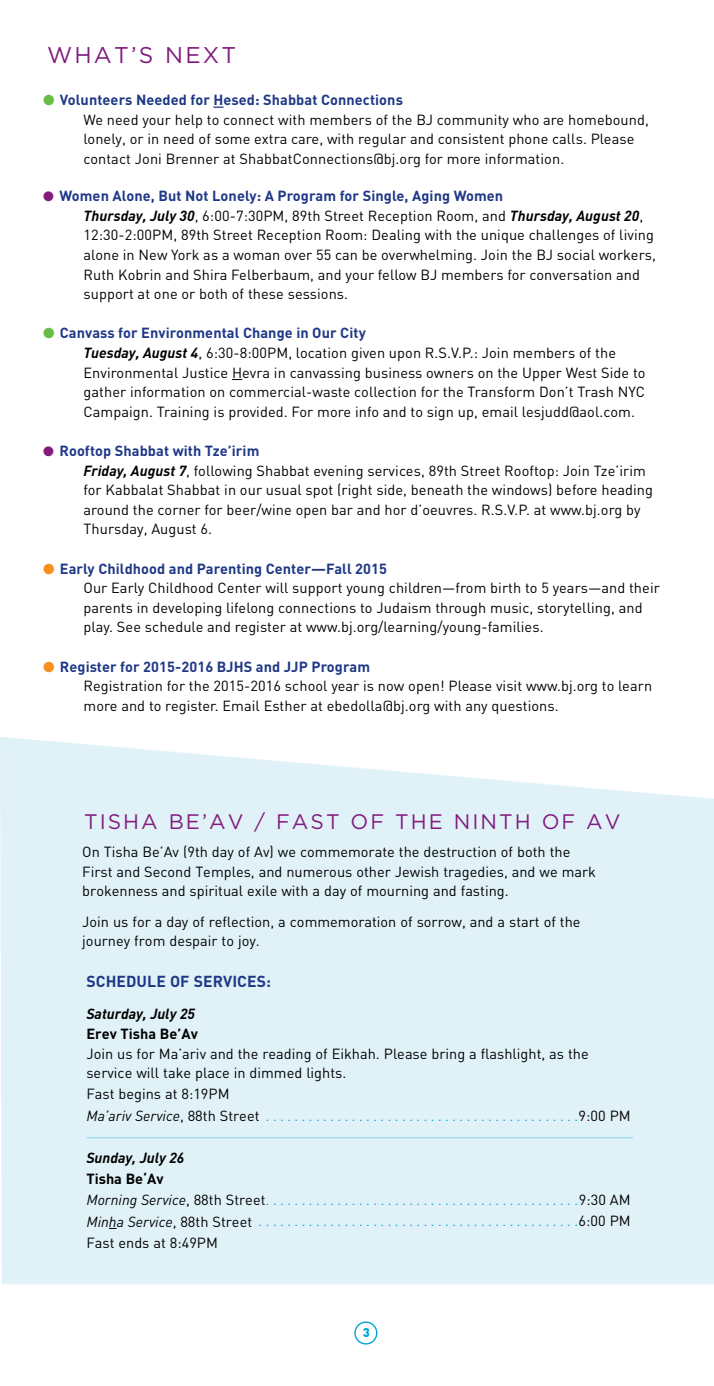
<style>
.page{position:relative;width:714px;height:1386px;background:#fff}
.page>*{position:absolute;margin:0;border:0;box-sizing:border-box;transform-origin:0 0}
.t1{font:22.75px "Gotham";letter-spacing:.095em;color:#811c7e}
.t2{font:21px "Gotham";letter-spacing:.095em;color:#811c7e}
.t3{font:700 15.75px "DIN";letter-spacing:.005em;color:#1f3886}
.t4{font:14.53px/19.6px "DIN";letter-spacing:.005em;color:#000}
.t5{font:italic 700 14.53px "DIN";color:#000}
.t6{font:700 14.53px "DIN";color:#000}
.t7{font:13.65px/21.2px "DIN";color:#00a6d3}
.t8{font:900 12.6px "DIN";color:#00a6d3}
.s1{color:#68bd49}
.s2{font-weight:700;color:#1f3886}
.s3{color:#811c7e}
.s4{font-weight:700;font-style:italic}
.s5{color:#f7901e}
.s6{font-style:italic;font-size:14.53px;color:#000}
.s7{font-size:14.53px;color:#000}
</style>
<div class="page">
<svg style="left:355px;top:1322px;width:22px;height:22px"></svg>
<div style="left:354px;top:1321px;width:23px;height:24px;border:1px solid #00a6d3;border-radius:50%"></div>
<div style="left:0;top:737px;width:714px;height:547px;background:#e0f2f8"></div>
<hr style="left:87px;top:1137px;width:546px;height:1px;background:#00a6d3">
<h1 class="t1" style="left:47px;top:42px;width:191px">WHAT’S NEXT</h1>
<p class="t4" style="left:84px;top:90px;width:567px;text-indent:-40px"><span class="s1">●</span> <span class="s2">Volunteers Needed for Hesed: Shabbat Connections<br></span>We need your help to connect with members of the BJ community who are homebound, lonely, or in need of some extra care, with regular and consistent phone calls. Please contact Joni Brenner at ShabbatConnections@bj.org for more information.</p>
<p class="t4" style="left:84px;top:186px;width:574px;text-indent:-40px"><span class="s3">●</span> <span class="s2">Women Alone, But Not Lonely: A Program for Single, Aging Women<br></span><span class="s4">Thursday, July 30</span>, 6:00-7:30PM, 89th Street Reception Room, and <span class="s4">Thursday, August 20</span>, 12:30-2:00PM, 89th Street Reception Room: Dealing with the unique challenges of living alone in New York as a woman over 55 can be overwhelming. Join the BJ social workers, Ruth Kobrin and Shira Felberbaum, and your fellow BJ members for conversation and support at one or both of these sessions.</p>
<p class="t4" style="left:84px;top:323px;width:564px;text-indent:-40px"><span class="s1">●</span> <span class="s2">Canvass for Environmental Change in Our City<br></span><span class="s4">Tuesday, August 4</span>, 6:30-8:00PM, location given upon R.S.V.P.: Join members of the Environmental Justice Hevra in canvassing business owners on the Upper West Side to gather information on commercial-waste collection for the Transform Don’t Trash NYC Campaign. Training is provided. For more info and to sign up, email lesjudd@aol.com.</p>
<p class="t4" style="left:84px;top:441px;width:571px;text-indent:-40px"><span class="s3">●</span> <span class="s2">Rooftop Shabbat with Tze’irim<br></span><span class="s4">Friday, August 7</span>, following Shabbat evening services, 89th Street Rooftop: Join Tze’irim for Kabbalat Shabbat in our usual spot (right side, beneath the windows) before heading around the corner for beer/wine open bar and hor d’oeuvres. R.S.V.P. at www.bj.org by Thursday, August 6.</p>
<p class="t4" style="left:84px;top:558px;width:578px;text-indent:-40px"><span class="s5">●</span> <span class="s2">Early Childhood and Parenting Center—Fall 2015<br></span>Our Early Childhood Center will support young children—from birth to 5 years—and their parents in developing lifelong connections to Judaism through music, storytelling, and play. See schedule and register at www.bj.org/learning/young-families.</p>
<p class="t4" style="left:84px;top:656px;width:570px;text-indent:-40px"><span class="s5">●</span> <span class="s2">Register for 2015-2016 BJHS and JJP Program<br></span>Registration for the 2015-2016 school year is now open! Please visit www.bj.org to learn more and to register. Email Esther at ebedolla@bj.org with any questions.</p>
<h2 class="t2" style="left:84px;top:810px;width:538px">TISHA BE’AV / FAST OF THE NINTH OF AV</h2>
<p class="t4" style="left:82px;top:842px;width:515px">On Tisha Be’Av (9th day of Av) we commemorate the destruction of both the<br>First and Second Temples, and numerous other Jewish tragedies, and we mark brokenness and spiritual exile with a day of mourning and fasting.</p>
<p class="t4" style="left:82px;top:911px;width:500px">Join us for a day of reflection, a commemoration of sorrow, and a start of the journey from despair to joy.</p>
<p class="t3" style="left:86px;top:971px;width:186px">SCHEDULE OF SERVICES:</p>
<p class="t5" style="left:86px;top:1005px;width:110px">Saturday, July 25</p>
<p class="t6" style="left:86px;top:1024px;width:113px">Erev Tisha Be’Av</p>
<p class="t4" style="left:86px;top:1043px;width:504px">Join us for Ma’ariv and the reading of Eikhah. Please bring a flashlight, as the service will take place in dimmed lights.</p>
<p class="t4" style="left:86px;top:1084px;width:145px">Fast begins at 8:19PM</p>
<p class="t7" style="left:86px;top:1105px;width:546px"><span class="s6">Ma’ariv Service</span><span class="s7">,88th Street</span> ............................................<span class="s7">9:00 PM</span></p>
<p class="t5" style="left:86px;top:1148px;width:100px">Sunday, July 26</p>
<p class="t6" style="left:86px;top:1169px;width:79px">Tisha Be‘Av</p>
<p class="t7" style="left:86px;top:1190px;width:546px"><span class="s6">Morning Service</span><span class="s7">,88th Street</span> ............................................<span class="s7">9:30 AM<br></span><span class="s6">Minha Service</span><span class="s7">,88th Street</span> .............................................<span class="s7">6:00 PM</span></p>
<p class="t4" style="left:86px;top:1232px;width:133px">Fast ends at 8:49PM</p>
<p class="t8" style="left:363px;top:1324px;width:9px">3</p>
</div>
